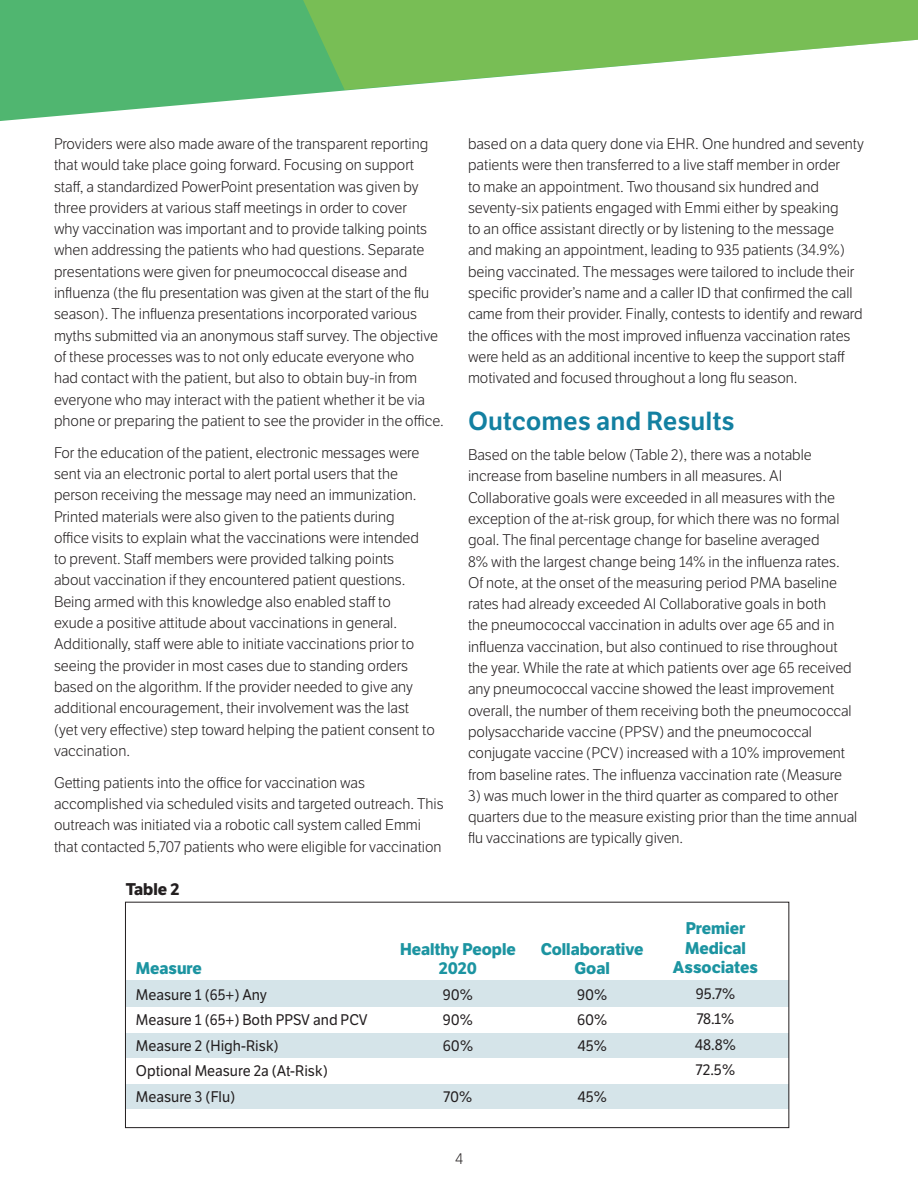
<style>
.page{position:relative;width:918px;height:1188px;background:#fff}
.page>*{position:absolute;margin:0;border:0;box-sizing:border-box;transform-origin:0 0}
.Headers_-_18_bold{font:600 25.5px "LFT Etica";color:#1380a1}
.body_-_10_5_light{font:700 16.5px/19.5px "LFT Etica";color:#1c94a1;text-align:center}
.captions_-_bold{font:700 16.5px "LFT Etica";color:#231f20}
.body_-_10_5_light-2{font:300 15px/21.3px "LFT Etica";color:#231f20}
.body_-_10_5_light-3{font:15px "LFT Etica";color:#231f20}
</style>
<div class="page">
<svg style="left:0;top:0;width:350px;height:121px;background:#69c084"></svg>
<svg style="left:298px;top:0;width:620px;height:90px;fill:#78be55"></svg>
<div style="left:126px;top:980px;width:663px;height:27px;background:#d5e4e9"></div>
<div style="left:126px;top:1033px;width:663px;height:24px;background:#d5e4e9"></div>
<div style="left:126px;top:1084px;width:663px;height:24px;background:#d5e4e9"></div>
<div style="left:125px;top:902px;width:664px;height:226px;border:1px solid #231f20"></div>
<p class="body_-_10_5_light-2" style="left:54px;top:134px;width:391px">Providers were also made aware of the transparent reporting that would take place going forward. Focusing on support staff, a standardized PowerPoint presentation was given by three providers at various staff meetings in order to cover<br>why vaccination was important and to provide talking points when addressing the patients who had questions. Separate presentations were given for pneumococcal disease and influenza (the flu presentation was given at the start of the flu season). The influenza presentations incorporated various myths submitted via an anonymous staff survey. The objective of these processes was to not only educate everyone who<br>had contact with the patient, but also to obtain buy-in from everyone who may interact with the patient whether it be via phone or preparing the patient to see the provider in the office.</p>
<p class="body_-_10_5_light-2" style="left:54px;top:442px;width:382px">For the education of the patient, electronic messages were sent via an electronic portal to alert portal users that the person receiving the message may need an immunization.<br>Printed materials were also given to the patients during<br>office visits to explain what the vaccinations were intended to prevent. Staff members were provided talking points<br>about vaccination if they encountered patient questions.<br>Being armed with this knowledge also enabled staff to<br>exude a positive attitude about vaccinations in general.<br>Additionally, staff were able to initiate vaccinations prior to seeing the provider in most cases due to standing orders based on the algorithm. If the provider needed to give any additional encouragement, their involvement was the last (yet very effective) step toward helping the patient consent to vaccination.</p>
<p class="body_-_10_5_light-2" style="left:54px;top:772px;width:391px">Getting patients into the office for vaccination was accomplished via scheduled visits and targeted outreach. This outreach was initiated via a robotic call system called Emmi that contacted 5,707 patients who were eligible for vaccination</p>
<p class="captions_-_bold" style="left:126px;top:879px;width:55px">Table 2</p>
<p class="body_-_10_5_light-2" style="left:468px;top:134px;width:398px">based on a data query done via EHR. One hundred and seventy patients were then transferred to a live staff member in order<br>to make an appointment. Two thousand six hundred and seventy-six patients engaged with Emmi either by speaking<br>to an office assistant directly or by listening to the message<br>and making an appointment, leading to 935 patients (34.9%) being vaccinated. The messages were tailored to include their specific provider’s name and a caller ID that confirmed the call came from their provider. Finally, contests to identify and reward the offices with the most improved influenza vaccination rates were held as an additional incentive to keep the support staff motivated and focused throughout a long flu season.</p>
<p class="Headers_-_18_bold" style="left:468px;top:405px;width:268px">Outcomes and Results</p>
<p class="body_-_10_5_light-2" style="left:468px;top:445px;width:385px">Based on the table below (Table 2), there was a notable increase from baseline numbers in all measures. AI Collaborative goals were exceeded in all measures with the exception of the at-risk group, for which there was no formal goal. The final percentage change for baseline averaged<br>8% with the largest change being 14% in the influenza rates.<br>Of note, at the onset of the measuring period PMA baseline rates had already exceeded AI Collaborative goals in both<br>the pneumococcal vaccination in adults over age 65 and in influenza vaccination, but also continued to rise throughout the year. While the rate at which patients over age 65 received any pneumococcal vaccine showed the least improvement overall, the number of them receiving both the pneumococcal polysaccharide vaccine (PPSV) and the pneumococcal conjugate vaccine (PCV) increased with a 10% improvement from baseline rates. The influenza vaccination rate (Measure</p>
<p class="body_-_10_5_light-2" style="left:468px;top:785px;width:391px">3) was much lower in the third quarter as compared to other quarters due to the measure existing prior than the time annual flu vaccinations are typically given.</p>
<p class="body_-_10_5_light" style="left:136px;top:959px;width:68px">Measure</p>
<p class="body_-_10_5_light-3" style="left:136px;top:985px;width:133px">Measure 1 (65+) Any</p>
<p class="body_-_10_5_light-3" style="left:136px;top:1011px;width:233px">Measure 1 (65+) Both PPSV and PCV</p>
<p class="body_-_10_5_light-3" style="left:136px;top:1036px;width:144px">Measure 2 (High-Risk)</p>
<p class="body_-_10_5_light-3" style="left:136px;top:1062px;width:193px">Optional Measure 2a (At-Risk)</p>
<p class="body_-_10_5_light-3" style="left:136px;top:1087px;width:101px">Measure 3 (Flu)</p>
<p class="body_-_10_5_light" style="left:400px;top:939px;width:117px">Healthy People<br>2020</p>
<p class="body_-_10_5_light-3" style="left:443px;top:985px;width:32px">90%</p>
<p class="body_-_10_5_light-3" style="left:443px;top:1011px;width:32px">90%</p>
<p class="body_-_10_5_light-3" style="left:443px;top:1036px;width:32px">60%</p>
<p class="body_-_10_5_light-3" style="left:444px;top:1087px;width:30px">70%</p>
<p class="body_-_10_5_light-2" style="left:455px;top:1148px;width:9px">4</p>
<p class="body_-_10_5_light" style="left:541px;top:939px;width:104px">Collaborative<br>Goal</p>
<p class="body_-_10_5_light-3" style="left:577px;top:985px;width:32px">90%</p>
<p class="body_-_10_5_light-3" style="left:577px;top:1011px;width:32px">60%</p>
<p class="body_-_10_5_light-3" style="left:578px;top:1036px;width:31px">45%</p>
<p class="body_-_10_5_light-3" style="left:578px;top:1087px;width:31px">45%</p>
<p class="body_-_10_5_light" style="left:673px;top:919px;width:87px">Premier<br>Medical<br>Associates</p>
<p class="body_-_10_5_light-3" style="left:696px;top:985px;width:41px">95.7%</p>
<p class="body_-_10_5_light-3" style="left:697px;top:1010px;width:39px">78.1%</p>
<p class="body_-_10_5_light-3" style="left:695px;top:1036px;width:43px">48.8%</p>
<p class="body_-_10_5_light-3" style="left:696px;top:1061px;width:41px">72.5%</p>
</div>
